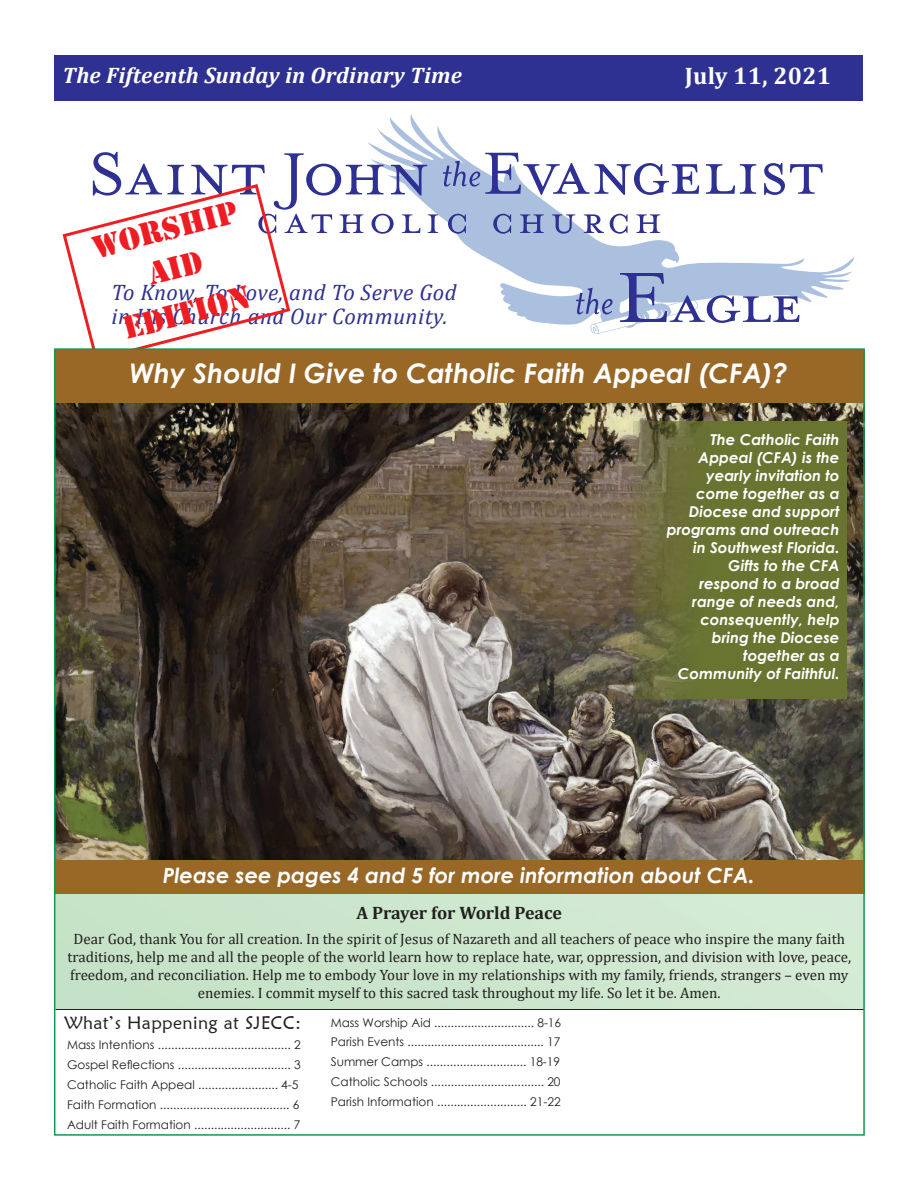
<style>
.page{position:relative;width:918px;height:1188px;background:#fff}
.page>*{position:absolute;margin:0;border:0;box-sizing:border-box;transform-origin:0 0}
.t1{font:33px/39.6px "Stencil";color:#ee1d23;text-align:center}
.t2{font:italic 700 27px "Century Gothic";color:#fff}
.t3{font:700 24px "Cambria";letter-spacing:.01em;color:#fff}
.t4{font:italic 22.5px/24px "Cambria";letter-spacing:.02em;color:#2e3092}
.t5{font:italic 700 22.5px "Cambria";letter-spacing:.01em;color:#fff}
.t6{font:italic 700 21px "Century Gothic";color:#fff}
.t7{font:18px "Maiandra GD";letter-spacing:.025em;color:#231f20}
.t8{font:700 18px "Cambria";color:#231f20}
.t9{font:15px/18px "Cambria";color:#231f20;text-align:center}
.t10{font:italic 700 15px/18px "Century Gothic";color:#fff;text-align:right}
.t11{font:12px/19.8px "Century Gothic";color:#231f20;text-align:justify}
</style>
<div class="page">
<img style="left:57px;top:403px;width:805px;height:606px">
<div style="left:55px;top:55px;width:808px;height:45px;background:#2e3092"></div>
<svg style="left:367px;top:114px;width:487px;height:184px"></svg>
<hr style="left:56px;top:893px;width:807px;height:1px;background:#231f20">
<hr style="left:56px;top:1009px;width:808px;height:1px;background:#231f20">
<svg style="left:62px;top:152px;width:761px;height:196px"></svg>
<svg style="left:153px;top:515px;width:609px;height:366px;background:#635a51"></svg>
<svg style="left:633px;top:421px;width:214px;height:277px;background:#697134"></svg>
<div style="left:56px;top:349px;width:809px;height:54px;background:#996827"></div>
<div style="left:56px;top:860px;width:809px;height:33px;background:#996827"></div>
<h3 class="t5" style="left:63px;top:60px;width:401px">The Fifteenth Sunday in Ordinary Time</h3>
<h1 class="t1" style="left:88px;top:230px;width:150px;rotate:-15deg">Worship<br>Aid</h1>
<h1 class="t1" style="left:119px;top:311px;width:131px;rotate:-15deg">Edition</h1>
<h3 class="t4" style="left:111px;top:279px;width:347px">To Know, To Love, and To Serve God in His Church and Our Community.</h3>
<h3 class="t3" style="left:685px;top:59px;width:148px">July 11, 2021</h3>
<h2 class="t2" style="left:130px;top:353px;width:660px">Why Should I Give to Catholic Faith Appeal (CFA)?</h2>
<p class="t10" style="left:667px;top:429px;width:174px">The Catholic Faith<br>Appeal (CFA) is the yearly invitation to come together as a<br>Diocese and support programs and outreach in Southwest Florida.<br>Gifts to the CFA respond to a broad range of needs and, consequently, help bring the Diocese together as a<br>Community of Faithful.</p>
<h3 class="t6" style="left:163px;top:859px;width:593px">Please see pages 4 and 5 for more information about CFA.</h3>
<h3 class="t8" style="left:357px;top:900px;width:207px">A Prayer for World Peace</h3>
<p class="t9" style="left:67px;top:930px;width:785px">Dear God, thank You for all creation. In the spirit of Jesus of Nazareth and all teachers of peace who inspire the many faith traditions, help me and all the people of the world learn how to replace hate, war, oppression, and division with love, peace, freedom, and reconciliation. Help me to embody Your love in my relationships with my family, friends, strangers – even my enemies. I commit myself to this sacred task throughout my life. So let it be. Amen.</p>
<h3 class="t7" style="left:64px;top:1012px;width:238px">What’s Happening at SJECC:</h3>
<p class="t11" style="left:67px;top:1035px;width:235px;text-align:left">Mass Intentions ........................................ 2<br>Gospel Reflections .................................. 3<br>Catholic Faith Appeal ........................ 4-5<br>Faith Formation ....................................... 6<br>Adult Faith Formation ............................. 7</p>
<p class="t11" style="left:331px;top:1012px;width:232px">Mass Worship Aid .............................. 8-16<br>Parish Events ......................................... 17<br>Summer Camps .............................. 18-19<br>Catholic Schools .................................. 20<br>Parish Information ........................... 21-22</p>
</div>
